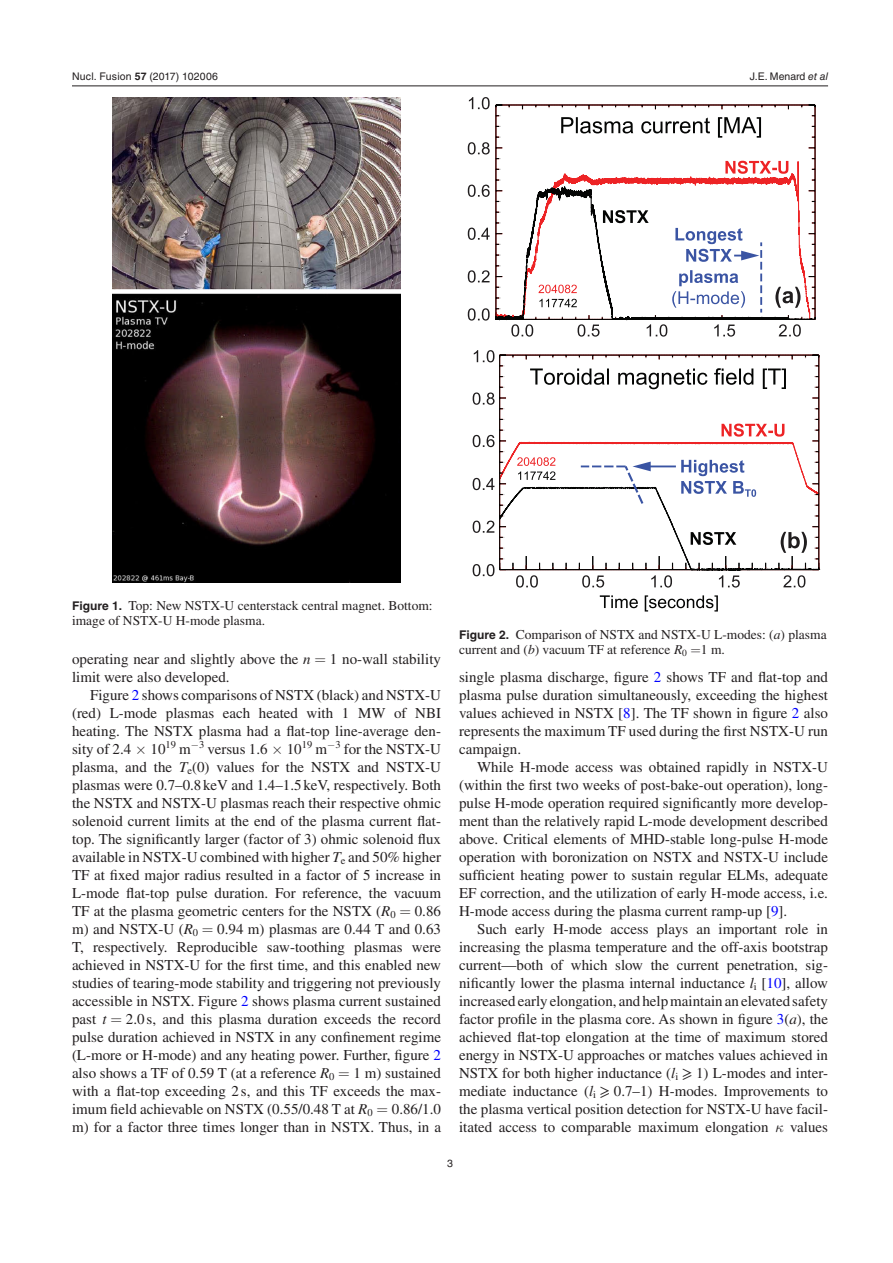
<style>
.page{position:relative;width:893px;height:1263px;background:#fff}
.page>*{position:absolute;margin:0;border:0;box-sizing:border-box;transform-origin:0 0}
.t1{font:15px/18px "Times LT Std";color:#231f20;text-align:justify}
.t2{font:13.5px/15px "Times LT Std";color:#231f20}
.t3{font:10.5px "Helvetica LT Std";letter-spacing:.015em;color:#231f20}
.s1{font-family:"Helvetica";font-weight:700}
.s2{font-family:"Helvetica"}
.s3{font-style:italic}
.s4{font-family:"Helvetica LT Std";font-weight:700;font-size:12px}
.s5{color:#00f}
.s6{font-family:"STIX General"}
</style>
<div class="page">
<hr style="left:72px;top:86px;width:756px;height:1px;background:#231f20">
<img style="left:112px;top:97px;width:288px;height:486px">
<svg style="left:495px;top:109px;width:321px;height:101px"></svg>
<svg style="left:725px;top:161px;width:63px;height:13px"></svg>
<svg style="left:469px;top:97px;width:347px;height:12px"></svg>
<svg style="left:468px;top:185px;width:22px;height:12px"></svg>
<svg style="left:468px;top:142px;width:22px;height:12px"></svg>
<svg style="left:499px;top:409px;width:320px;height:106px"></svg>
<svg style="left:721px;top:424px;width:63px;height:13px"></svg>
<svg style="left:517px;top:457px;width:38px;height:23px"></svg>
<svg style="left:600px;top:595px;width:118px;height:16px"></svg>
<svg style="left:473px;top:435px;width:21px;height:12px"></svg>
<svg style="left:473px;top:478px;width:21px;height:12px"></svg>
<svg style="left:473px;top:350px;width:346px;height:59px"></svg>
<svg style="left:561px;top:117px;width:200px;height:21px"></svg>
<svg style="left:473px;top:515px;width:347px;height:73px"></svg>
<svg style="left:468px;top:210px;width:348px;height:127px"></svg>
<svg style="left:681px;top:460px;width:75px;height:37px"></svg>
<hr style="left:647px;top:465px;width:29px;height:2px;background:#3a54a3">
<svg style="left:581px;top:462px;width:70px;height:44px"></svg>
<p class="t3" style="left:72px;top:70px;width:148px">Nucl. Fusion <span class="s1">57</span> (<span class="s2">2017</span>) 102006</p>
<p class="t3" style="left:750px;top:70px;width:80px">J.E. Menard <span class="s3">et al</span></p>
<p class="t2" style="left:72px;top:598px;width:362px"><span class="s4">Figure 1.</span> Top: New NSTX-U centerstack central magnet. Bottom: image of NSTX-U H-mode plasma.</p>
<p class="t1" style="left:72px;top:649px;width:240px">operating near and slightly above the <span class="s3">n</span></p>
<p class="t1" style="left:330px;top:649px;width:113px">1 no-wall stability</p>
<p class="t1" style="left:72px;top:667px;width:159px">limit were also developed.</p>
<p class="t1" style="left:90px;top:685px;width:353px">Figure <span class="s5">2</span> shows comparisons of NSTX (black) and NSTX-U</p>
<p class="t1" style="left:72px;top:703px;width:370px">(red) L-mode plasmas each heated with 1 MW of NBI</p>
<p class="t1" style="left:72px;top:721px;width:371px">heating. The NSTX plasma had a flat-top line-average den-</p>
<p class="t1" style="left:72px;top:739px;width:61px">sity of 2.4</p>
<p class="t1" style="left:151px;top:739px;width:119px">10<sup>19</sup> m−<sup>3</sup> versus 1.6</p>
<p class="t1" style="left:72px;top:739px;width:371px;text-indent:215px">10<sup>19</sup> m−<sup>3</sup> for the NSTX-U plasma, and the <span class="s3">T</span><sub>e</sub>(0) values for the NSTX and NSTX-U plasmas were 0.7<span class="s6">–</span>0.8 keV and 1.4<span class="s6">–</span>1.5 keV, respectively. Both the NSTX and NSTX-U plasmas reach their respective ohmic solenoid current limits at the end of the plasma current flat&shy;top. The significantly larger (factor of 3) ohmic solenoid flux available in NSTX-U combined with higher <span class="s3">T</span><sub>e</sub> and 50% higher TF at fixed major radius resulted in a factor of 5 increase in L-mode flat-top pulse duration. For reference, the vacuum TF at the plasma geometric centers for the NSTX (<span class="s3">R</span><sub>0</sub></p>
<p class="t1" style="left:415px;top:901px;width:28px">0.86</p>
<p class="t1" style="left:72px;top:919px;width:371px;text-indent:145px">0.94 m) plasmas are 0.44 T and 0.63<br>T, respectively. Reproducible saw-toothing plasmas were achieved in NSTX-U for the first time, and this enabled new studies of tearing-mode stability and triggering not previously accessible in NSTX. Figure <span class="s5">2</span> shows plasma current sustained past <span class="s3">t</span></p>
<p class="t1" style="left:72px;top:919px;width:128px">m) and NSTX-U (<span class="s3">R</span><sub>0</sub></p>
<p class="t1" style="left:72px;top:1009px;width:371px;text-indent:54px">2.0s, and this plasma duration exceeds the record pulse duration achieved in NSTX in any confinement regime (L-more or H-mode) and any heating power. Further, figure <span class="s5">2 </span>also shows a TF of 0.59 T (at a reference <span class="s3">R</span><sub>0</sub></p>
<p class="t1" style="left:72px;top:1063px;width:370px;text-indent:282px">1 m) sustained with a flat-top exceeding 2 s, and this TF exceeds the max&shy;imum field achievable on NSTX (0.55/0.48 T at <span class="s3">R</span><sub>0</sub></p>
<p class="t1" style="left:72px;top:1099px;width:371px;text-align:right">0.86/1.0<br>m) for a factor three times longer than in NSTX. Thus, in a</p>
<p class="t2" style="left:459px;top:627px;width:369px"><span class="s4">Figure 2.</span> Comparison of NSTX and NSTX-U L-modes: (<span class="s3">a</span>) plasma current and (<span class="s3">b</span>) vacuum TF at reference <span class="s3">R</span><sub>0</sub> 1 m.</p>
<p class="t1" style="left:459px;top:668px;width:371px">single plasma discharge, figure <span class="s5">2</span> shows TF and flat-top and plasma pulse duration simultaneously, exceeding the highest values achieved in NSTX [<span class="s5">8</span>]. The TF shown in figure <span class="s5">2</span> also represents the maximum TF used during the first NSTX-U run campaign.</p>
<p class="t1" style="left:459px;top:758px;width:371px;text-indent:18px">While H-mode access was obtained rapidly in NSTX-U (within the first two weeks of post-bake-out operation), long&shy;pulse H-mode operation required significantly more develop&shy;ment than the relatively rapid L-mode development described above. Critical elements of MHD-stable long-pulse H-mode operation with boronization on NSTX and NSTX-U include sufficient heating power to sustain regular ELMs, adequate EF correction, and the utilization of early H-mode access, i.e.<br>H-mode access during the plasma current ramp-up [<span class="s5">9</span>].</p>
<p class="t1" style="left:459px;top:920px;width:371px;text-indent:18px">Such early H-mode access plays an important role in increasing the plasma temperature and the off-axis bootstrap current<span class="s6">—</span>both of which slow the current penetration, sig&shy;nificantly lower the plasma internal inductance <span class="s3">l</span><sub>i</sub> [<span class="s5">10</span>], allow increased early elongation, and help maintain an elevated safety factor profile in the plasma core. As shown in figure <span class="s5">3</span>(<span class="s3">a</span>), the achieved flat-top elongation at the time of maximum stored energy in NSTX-U approaches or matches values achieved in NSTX for both higher inductance (<span class="s3">l</span><sub>i</sub> <span class="s6">⩾</span> 1) L-modes and inter&shy;mediate inductance (<span class="s3">l</span><sub>i</sub> <span class="s6">⩾</span> 0.7<span class="s6">–</span>1) H-modes. Improvements to the plasma vertical position detection for NSTX-U have facil&shy;itated access to comparable maximum elongation</p>
<p class="t1" style="left:790px;top:1118px;width:39px">values</p>
<p class="t3" style="left:447px;top:1157px;width:7px">3</p>
</div>
